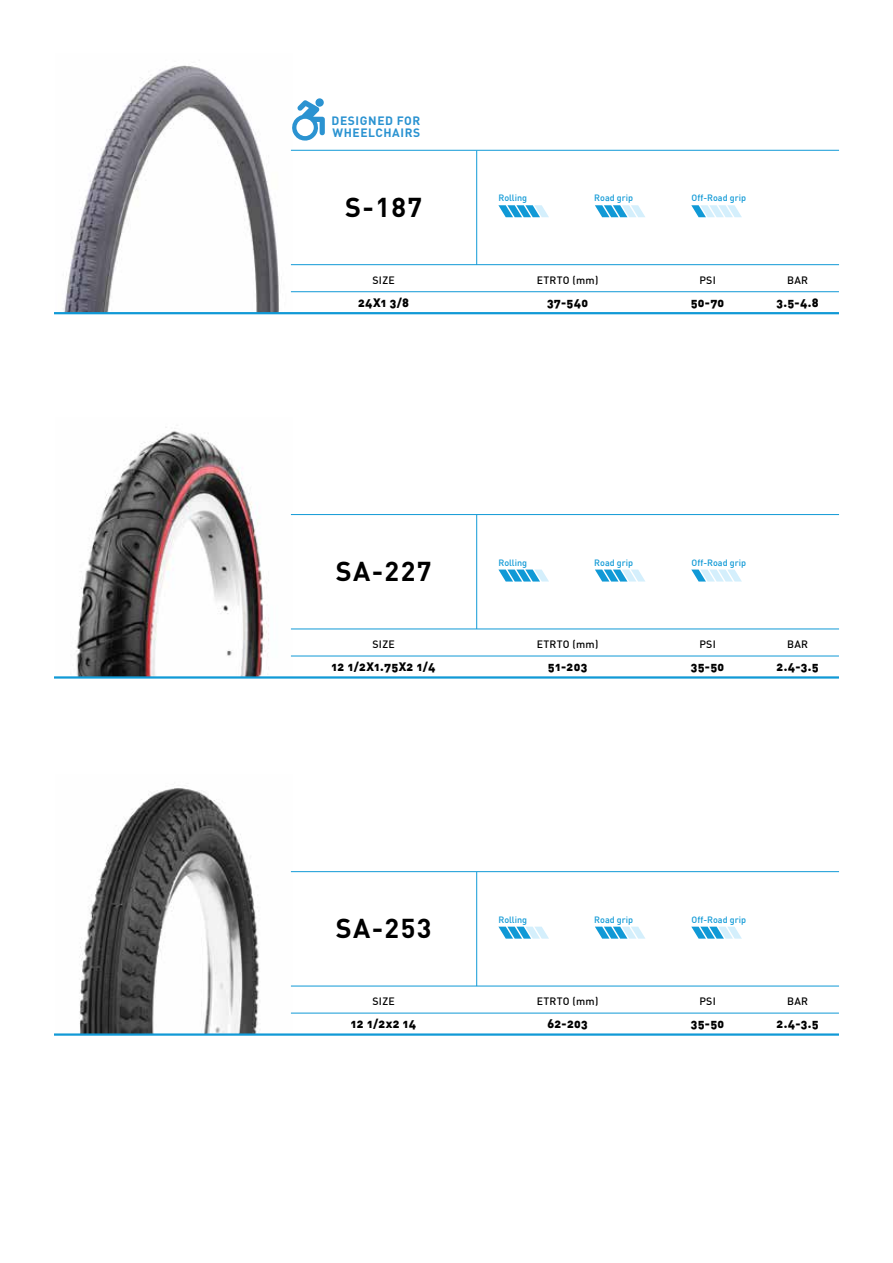
<style>
.page{position:relative;width:893px;height:1263px;background:#fff}
.page>*{position:absolute;margin:0;border:0;box-sizing:border-box;transform-origin:0 0}
.t1{font:700 27px "DIN";letter-spacing:.05em;color:#000}
.t2{font:12px "DIN Black Alternate";letter-spacing:.025em;color:#000}
.t3{font:700 12px/12px "DIN";letter-spacing:.05em;color:#2b93d1}
.t4{font:500 10.5px "DIN";letter-spacing:.025em;color:#000}
.t5{font:500 9px "DIN";color:#1099d6}
</style>
<div class="page">
<svg style="left:691px;top:205px;width:51px;height:12px"></svg>
<svg style="left:691px;top:569px;width:51px;height:12px"></svg>
<svg style="left:691px;top:927px;width:51px;height:12px"></svg>
<svg style="left:595px;top:205px;width:50px;height:12px"></svg>
<svg style="left:595px;top:569px;width:50px;height:12px"></svg>
<svg style="left:595px;top:927px;width:50px;height:12px"></svg>
<svg style="left:498px;top:205px;width:51px;height:12px"></svg>
<svg style="left:498px;top:569px;width:51px;height:12px"></svg>
<svg style="left:498px;top:927px;width:51px;height:12px"></svg>
<img style="left:63px;top:65px;width:229px;height:247px">
<img style="left:76px;top:427px;width:216px;height:249px">
<img style="left:79px;top:788px;width:213px;height:245px">
<hr style="left:54px;top:312px;width:785px;height:2px;background:#1099d6">
<hr style="left:54px;top:676px;width:785px;height:3px;background:#1099d6">
<hr style="left:54px;top:1033px;width:785px;height:3px;background:#1099d6">
<hr style="left:291px;top:264px;width:548px;height:1px;background:#1099d6">
<hr style="left:291px;top:629px;width:548px;height:1px;background:#1099d6">
<hr style="left:291px;top:986px;width:548px;height:1px;background:#1099d6">
<hr style="left:291px;top:150px;width:548px;height:1px;background:#1099d6">
<hr style="left:291px;top:514px;width:548px;height:1px;background:#1099d6">
<hr style="left:291px;top:871px;width:548px;height:1px;background:#1099d6">
<hr style="left:291px;top:291px;width:548px;height:1px;background:#1099d6">
<hr style="left:291px;top:656px;width:548px;height:1px;background:#1099d6">
<hr style="left:291px;top:1013px;width:548px;height:1px;background:#1099d6">
<hr style="left:476px;top:151px;width:1px;height:114px;background:#1099d6">
<hr style="left:476px;top:515px;width:1px;height:114px;background:#1099d6">
<hr style="left:476px;top:872px;width:1px;height:114px;background:#1099d6">
<svg style="left:291px;top:100px;width:34px;height:41px"></svg>
<div style="left:315px;top:98px;width:9px;height:9px;background:#2b93d1;border-radius:50%"></div>
<p class="t3" style="left:332px;top:115px;width:90px">DESIGNED FOR<br>WHEELCHAIRS</p>
<h1 class="t1" style="left:345px;top:190px;width:78px">S-187</h1>
<p class="t5" style="left:498px;top:192px;width:30px">Rolling</p>
<p class="t5" style="left:594px;top:192px;width:40px">Road grip</p>
<p class="t5" style="left:692px;top:192px;width:56px">Off-Road grip</p>
<p class="t4" style="left:372px;top:273px;width:24px">SIZE</p>
<p class="t4" style="left:537px;top:273px;width:63px">ETRTO (mm)</p>
<p class="t4" style="left:699px;top:273px;width:18px">PSI</p>
<p class="t4" style="left:787px;top:273px;width:22px">BAR</p>
<p class="t2" style="left:358px;top:294px;width:53px">24X1 3/8</p>
<p class="t2" style="left:547px;top:294px;width:43px">37-540</p>
<p class="t2" style="left:691px;top:294px;width:35px">50-70</p>
<p class="t2" style="left:777px;top:294px;width:44px">3.5-4.8</p>
<h1 class="t1" style="left:336px;top:554px;width:97px">SA-227</h1>
<p class="t5" style="left:498px;top:557px;width:30px">Rolling</p>
<p class="t5" style="left:594px;top:557px;width:40px">Road grip</p>
<p class="t5" style="left:692px;top:557px;width:56px">Off-Road grip</p>
<p class="t4" style="left:372px;top:637px;width:24px">SIZE</p>
<p class="t4" style="left:537px;top:637px;width:63px">ETRTO (mm)</p>
<p class="t4" style="left:699px;top:637px;width:18px">PSI</p>
<p class="t4" style="left:787px;top:637px;width:22px">BAR</p>
<p class="t2" style="left:332px;top:659px;width:106px">12 1/2X1.75X2 1/4</p>
<p class="t2" style="left:548px;top:659px;width:41px">51-203</p>
<p class="t2" style="left:691px;top:659px;width:35px">35-50</p>
<p class="t2" style="left:777px;top:659px;width:44px">2.4-3.5</p>
<h1 class="t1" style="left:336px;top:911px;width:97px">SA-253</h1>
<p class="t5" style="left:498px;top:914px;width:30px">Rolling</p>
<p class="t5" style="left:594px;top:914px;width:40px">Road grip</p>
<p class="t5" style="left:692px;top:914px;width:56px">Off-Road grip</p>
<p class="t4" style="left:372px;top:994px;width:24px">SIZE</p>
<p class="t4" style="left:537px;top:994px;width:63px">ETRTO (mm)</p>
<p class="t4" style="left:699px;top:994px;width:18px">PSI</p>
<p class="t4" style="left:787px;top:994px;width:22px">BAR</p>
<p class="t2" style="left:351px;top:1016px;width:67px">12 1/2x2 14</p>
<p class="t2" style="left:547px;top:1016px;width:42px">62-203</p>
<p class="t2" style="left:691px;top:1016px;width:35px">35-50</p>
<p class="t2" style="left:777px;top:1016px;width:44px">2.4-3.5</p>
</div>
